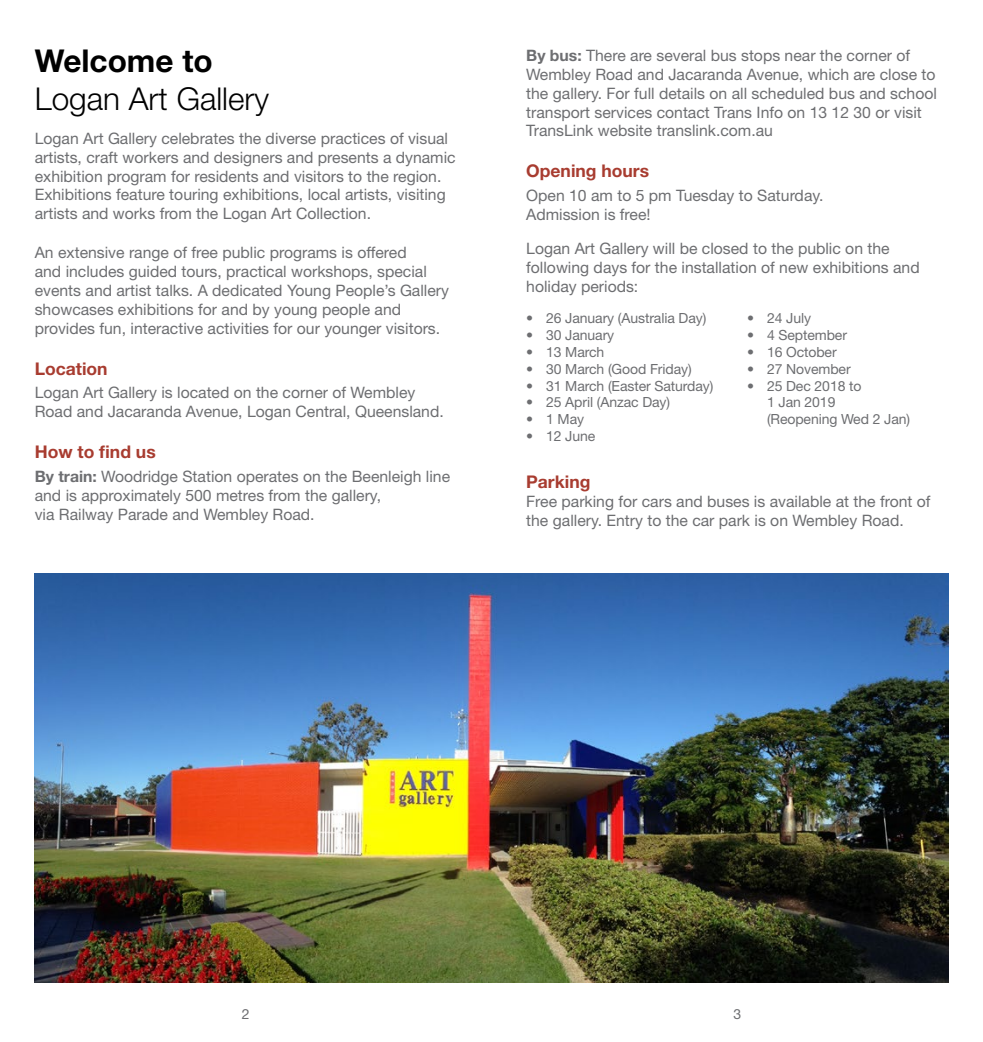
<style>
.page{position:relative;width:983px;height:1042px;background:#fff}
.page>*{position:absolute;margin:0;border:0;box-sizing:border-box;transform-origin:0 0}
.t1{font:300 31.5px/37.8px "Helvetica Neue LT Std";color:#000}
.t2{font:700 17.5px "Helvetica Neue LT Std";color:#a83c30}
.t3{font:15.75px/18.9px "Helvetica Neue LT Std";color:#6d6e71}
.t4{font:14px "Helvetica Neue LT Std";letter-spacing:-.005em;color:#6d6e71}
.s1{font-weight:700}
</style>
<div class="page">
<img style="left:35px;top:573px;width:912px;height:409px">
<h2 class="t1" style="left:35px;top:41px;width:236px"><span class="s1">Welcome to<br></span>Logan Art Gallery</h2>
<p class="t3" style="left:35px;top:128px;width:422px">Logan Art Gallery celebrates the diverse practices of visual artists, craft workers and designers and presents a dynamic exhibition program for residents and visitors to the region.<br>Exhibitions feature touring exhibitions, local artists, visiting artists and works from the Logan Art Collection.</p>
<p class="t3" style="left:35px;top:243px;width:415px">An extensive range of free public programs is offered<br>and includes guided tours, practical workshops, special events and artist talks. A dedicated Young People’s Gallery showcases exhibitions for and by young people and provides fun, interactive activities for our younger visitors.</p>
<h3 class="t2" style="left:35px;top:357px;width:74px">Location</h3>
<p class="t3" style="left:35px;top:383px;width:410px">Logan Art Gallery is located on the corner of Wembley<br>Road and Jacaranda Avenue, Logan Central, Queensland.</p>
<h3 class="t2" style="left:35px;top:441px;width:122px">How to fnd us</h3>
<p class="t3" style="left:35px;top:467px;width:417px"><span class="s1">By train:</span> Woodridge Station operates on the Beenleigh line and is approximately 500 metres from the gallery,<br>via Railway Parade and Wembley Road.</p>
<p class="t3" style="left:526px;top:46px;width:412px"><span class="s1">By bus:</span> There are several bus stops near the corner of Wembley Road and Jacaranda Avenue, which are close to the gallery. For full details on all scheduled bus and school transport services contact Trans Info on 13 12 30 or visit TransLink website translink.com.au</p>
<h3 class="t2" style="left:526px;top:160px;width:124px">Opening hours</h3>
<p class="t3" style="left:526px;top:186px;width:299px">Open 10 am to 5 pm Tuesday to Saturday.<br>Admission is free!</p>
<p class="t3" style="left:526px;top:239px;width:395px">Logan Art Gallery will be closed to the public on the following days for the installation of new exhibitions and holiday periods:</p>
<p class="t4" style="left:526px;top:310px;width:181px">• 26 January (Australia Day)</p>
<p class="t4" style="left:747px;top:310px;width:65px">• 24 July</p>
<p class="t4" style="left:526px;top:327px;width:89px">• 30 January</p>
<p class="t4" style="left:747px;top:327px;width:101px">• 4 September</p>
<p class="t4" style="left:526px;top:344px;width:80px">• 13 March</p>
<p class="t4" style="left:747px;top:344px;width:91px">• 16 October</p>
<p class="t4" style="left:526px;top:360px;width:167px">• 30 March (Good Friday)</p>
<p class="t4" style="left:747px;top:360px;width:105px">• 27 November</p>
<p class="t4" style="left:526px;top:377px;width:188px">• 31 March (Easter Saturday)</p>
<p class="t4" style="left:747px;top:377px;width:116px">• 25 Dec 2018 to</p>
<p class="t4" style="left:526px;top:394px;width:145px">• 25 April (Anzac Day)</p>
<p class="t4" style="left:766px;top:394px;width:70px">1 Jan 2019</p>
<p class="t4" style="left:526px;top:411px;width:59px">• 1 May</p>
<p class="t4" style="left:766px;top:411px;width:144px">(Reopening Wed 2 Jan)</p>
<p class="t4" style="left:526px;top:428px;width:71px">• 12 June</p>
<h3 class="t2" style="left:526px;top:471px;width:66px">Parking</h3>
<p class="t3" style="left:526px;top:492px;width:406px">Free parking for cars and buses is available at the front of the gallery. Entry to the car park is on Wembley Road.</p>
<p class="t4" style="left:242px;top:1005px;width:9px">2</p>
<p class="t4" style="left:733px;top:1005px;width:9px">3</p>
</div>
